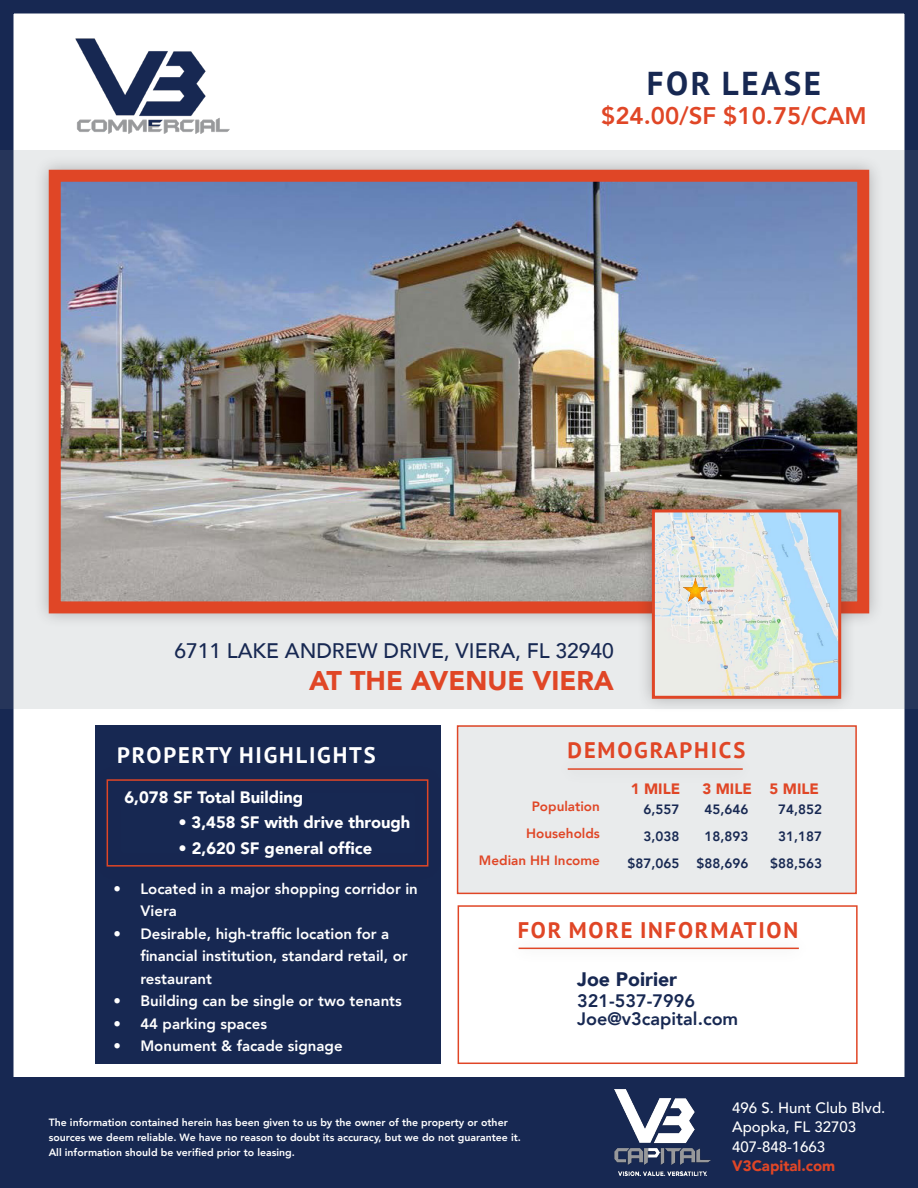
<style>
.page{position:relative;width:918px;height:1188px;background:#fff}
.page>*{position:absolute;margin:0;border:0;box-sizing:border-box;transform-origin:0 0}
.t1{font:700 33px "PT Sans";letter-spacing:.08em;color:#172852}
.t2{font:900 27px "Avenir";color:#e04626}
.t3{font:800 24px "Avenir";color:#e04626}
.t4{font:700 22.5px "PT Sans";letter-spacing:.08em;color:#e04626}
.t5{font:700 22.5px "PT Sans";letter-spacing:.08em;color:#fff}
.t6{font:500 21px "Avenir";color:#172852}
.t7{font:900 19.5px "Avenir";color:#172852}
.t8{font:800 18px "Avenir";color:#172852}
.t9{font:900 16.5px "Avenir";color:#fff}
.t10{font:800 15px/22.5px "Avenir";color:#fff}
.t11{font:500 15px "Avenir";color:#fff}
.t12{font:900 15px "Avenir";color:#e04626}
.t13{font:800 13.5px "Avenir";color:#172852}
.t14{font:800 13.5px "Avenir";color:#e04626}
.t15{font:800 10.5px/15px "Avenir";color:#fff}
</style>
<div class="page">
<img style="left:75px;top:38px;width:155px;height:96px">
<div style="left:0;top:0;width:918px;height:1188px;border:14px solid #172852"></div>
<div style="left:95px;top:725px;width:345px;height:339px;background:#172852"></div>
<svg style="left:0;top:150px;width:918px;height:558px;fill:#e9ebec"></svg>
<div style="left:33px;top:154px;width:852px;height:475px;background:#231f20;opacity:.3"></div>
<img style="left:62px;top:183px;width:794px;height:417px">
<div style="left:49px;top:170px;width:820px;height:443px;border:12px solid #e04626"></div>
<div style="left:637px;top:494px;width:219px;height:220px;background:#231f20;opacity:.3"></div>
<img style="left:656px;top:513px;width:181px;height:182px">
<div style="left:652px;top:509px;width:189px;height:190px;border:3px solid #e04626"></div>
<div style="left:0;top:1078px;width:918px;height:110px;background:#172852"></div>
<img style="left:615px;top:1089px;width:95px;height:87px">
<div style="left:91px;top:764px;width:352px;height:118px;background:#172852"></div>
<div style="left:107px;top:779px;width:321px;height:88px;border:2px solid #e04626"></div>
<div style="left:458px;top:725px;width:398px;height:169px;background:#e9ebec"></div>
<div style="left:457px;top:725px;width:400px;height:169px;border:2px solid #e04626"></div>
<hr style="left:568px;top:768px;width:175px;height:2px;background:#e04626">
<div style="left:458px;top:905px;width:400px;height:159px;border:2px solid #e04626"></div>
<div style="left:506px;top:932px;width:306px;height:32px;background:#231f20;opacity:.3"></div>
<hr style="left:519px;top:948px;width:280px;height:1px;background:#e04626">
<img style="left:682px;top:577px;width:27px;height:26px">
<p class="t1" style="left:647px;top:62px;width:176px">FOR LEASE</p>
<p class="t3" style="left:601px;top:97px;width:267px">$24.00/SF $10.75/CAM</p>
<p class="t6" style="left:174px;top:632px;width:441px">6711 LAKE ANDREW DRIVE, VIERA, FL 32940</p>
<p class="t2" style="left:309px;top:658px;width:306px">AT THE AVENUE VIERA</p>
<p class="t5" style="left:117px;top:741px;width:260px">PROPERTY HIGHLIGHTS</p>
<p class="t9" style="left:125px;top:783px;width:180px">6,078 SF Total Building</p>
<p class="t9" style="left:179px;top:809px;width:233px">• 3,458 SF with drive through</p>
<p class="t9" style="left:179px;top:834px;width:195px">• 2,620 SF general office</p>
<p class="t10" style="left:140px;top:877px;width:279px;text-indent:-27px">• Located in a major shopping corridor in<br>Viera</p>
<p class="t10" style="left:140px;top:922px;width:269px;text-indent:-27px">• Desirable, high-traffic location for a financial institution, standard retail, or restaurant</p>
<p class="t10" style="left:113px;top:990px;width:290px">• Building can be single or two tenants</p>
<p class="t10" style="left:113px;top:1012px;width:155px">• 44 parking spaces</p>
<p class="t10" style="left:113px;top:1035px;width:231px">• Monument &amp; facade signage</p>
<p class="t4" style="left:568px;top:736px;width:179px">DEMOGRAPHICS</p>
<p class="t14" style="left:532px;top:796px;width:70px">Population</p>
<p class="t14" style="left:526px;top:823px;width:75px">Households</p>
<p class="t14" style="left:479px;top:850px;width:123px">Median HH Income</p>
<p class="t12" style="left:631px;top:776px;width:51px">1 MILE</p>
<p class="t12" style="left:702px;top:776px;width:118px">3 MILE 5 MILE</p>
<p class="t13" style="left:644px;top:799px;width:37px">6,557</p>
<p class="t13" style="left:644px;top:826px;width:37px">3,038</p>
<p class="t13" style="left:628px;top:853px;width:53px">$87,065</p>
<p class="t13" style="left:705px;top:799px;width:45px">45,646</p>
<p class="t13" style="left:705px;top:826px;width:45px">18,893</p>
<p class="t13" style="left:697px;top:853px;width:53px">$88,696</p>
<p class="t13" style="left:778px;top:799px;width:45px">74,852</p>
<p class="t13" style="left:778px;top:826px;width:45px">31,187</p>
<p class="t13" style="left:770px;top:853px;width:53px">$88,563</p>
<p class="t4" style="left:518px;top:915px;width:282px">FOR MORE INFORMATION</p>
<p class="t7" style="left:577px;top:962px;width:101px">Joe Poirier</p>
<p class="t8" style="left:577px;top:987px;width:119px">321-537-7996</p>
<p class="t8" style="left:577px;top:1005px;width:163px">Joe@v3capital.com</p>
<p class="t15" style="left:49px;top:1115px;width:474px">The information contained herein has been given to us by the owner of the property or other sources we deem reliable. We have no reason to doubt its accuracy, but we do not guarantee it.<br>All information should be verified prior to leasing.</p>
<p class="t11" style="left:732px;top:1095px;width:155px">496 S. Hunt Club Blvd.</p>
<p class="t11" style="left:732px;top:1114px;width:125px">Apopka, FL 32703</p>
<p class="t11" style="left:732px;top:1134px;width:94px">407-848-1663</p>
<p class="t12" style="left:732px;top:1153px;width:105px">V3Capital.com</p>
</div>
